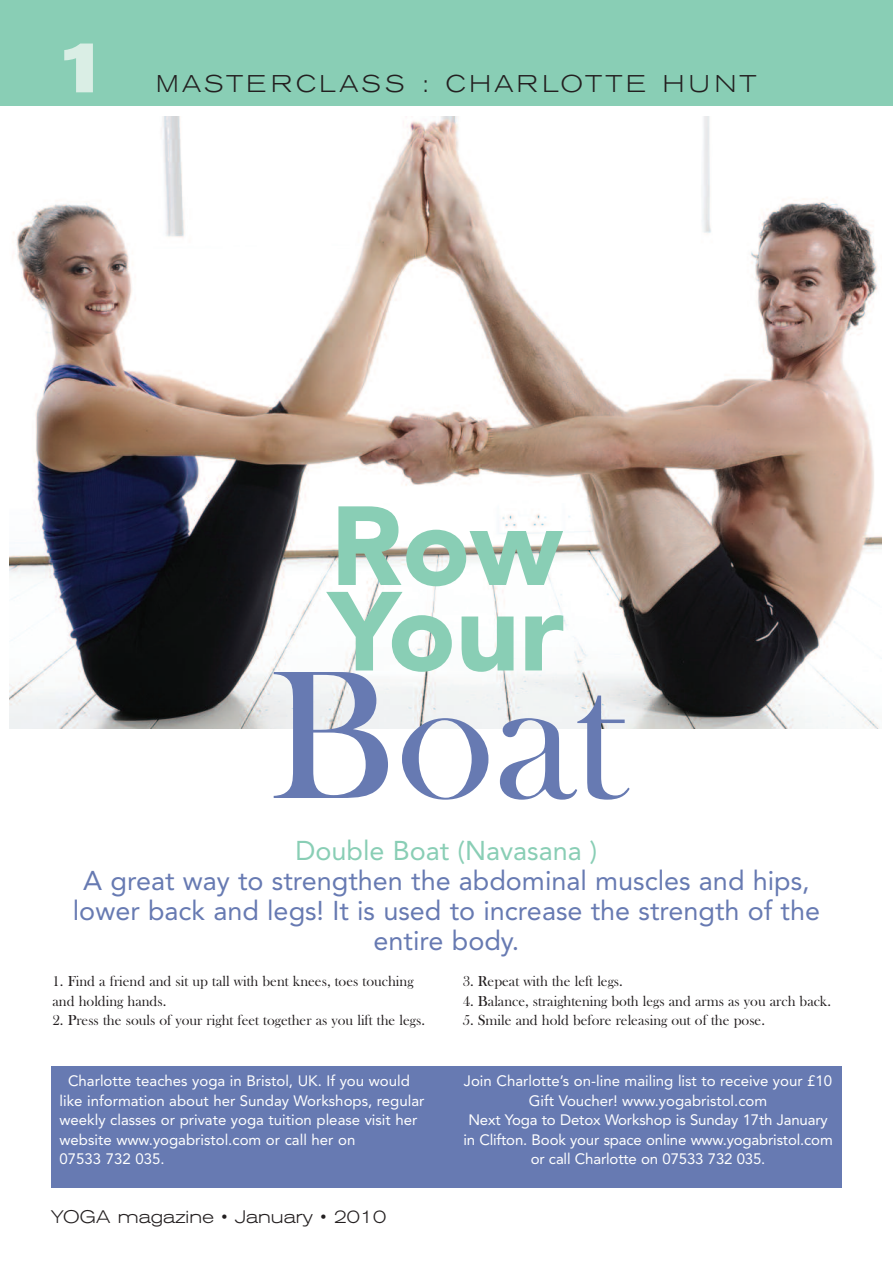
<style>
.page{position:relative;width:893px;height:1263px;background:#fff}
.page>*{position:absolute;margin:0;border:0;box-sizing:border-box;transform-origin:0 0}
.t1{font:189px "Bask Old Face";color:#677ab2}
.t2{font:900 111px/85.5px "Avenir LT Std";color:#89ceb5}
.t3{font:700 expanded 72px "Akzidenz Grotesk BE";color:#daeee5}
.t4{font:27px/30px "Avenir LT Std";color:#677ab2;text-align:center}
.t5{font:27px "Avenir LT Std";color:#89ceb5}
.t6{font:300 expanded 24px "Akzidenz Grotesk BE";letter-spacing:.145em;color:#231f20}
.t7{font:300 expanded 18px "Akzidenz Grotesk BE";color:#231f20}
.t8{font:15px/19.5px "Avenir LT Std";color:#fff}
.t9{font:15px/19.5px "Bask Old Face";color:#231f20}
</style>
<div class="page">
<img style="left:10px;top:117px;width:872px;height:611px">
<div style="left:0;top:0;width:893px;height:106px;background:#89ceb5"></div>
<div style="left:51px;top:1067px;width:791px;height:121px;background:#677ab2"></div>
<h3 class="t3" style="left:53px;top:42px;width:63px">1</h3>
<h3 class="t6" style="left:156px;top:75px;width:602px">MASTERCLASS : CHARLOTTE HUNT</h3>
<h2 class="t2" style="left:328px;top:513px;width:238px">Row<br>Your</h2>
<h1 class="t1" style="left:269px;top:622px;width:356px">Boat</h1>
<h3 class="t5" style="left:296px;top:839px;width:303px">Double Boat (Navasana )</h3>
<h3 class="t4" style="left:73px;top:867px;width:749px">A great way to strengthen the abdominal muscles and hips, lower back and legs! It is used to increase the strength of the entire body.</h3>
<p class="t9" style="left:53px;top:971px;width:363px">1. Find a friend and sit up tall with bent knees, toes touching and holding hands.</p>
<p class="t9" style="left:53px;top:1010px;width:374px">2. Press the souls of your right feet together as you lift the legs.</p>
<p class="t9" style="left:463px;top:971px;width:162px">3. Repeat with the left legs.</p>
<p class="t9" style="left:463px;top:991px;width:370px">4. Balance, straightening both legs and arms as you arch back.</p>
<p class="t9" style="left:463px;top:1010px;width:304px">5. Smile and hold before releasing out of the pose.</p>
<p class="t8" style="left:60px;top:1073px;width:366px;text-indent:9px">Charlotte teaches yoga in Bristol, UK. If you would like information about her Sunday Workshops, regular weekly classes or private yoga tuition please visit her website www.yogabristol.com or call her on<br>07533 732 035.</p>
<p class="t8" style="left:463px;top:1073px;width:371px;text-align:center">Join Charlotte’s on-line mailing list to receive your £10<br>Gift Voucher! www.yogabristol.com<br>Next Yoga to Detox Workshop is Sunday 17th January in Clifton. Book your space online www.yogabristol.com or call Charlotte on 07533 732 035.</p>
<p class="t7" style="left:51px;top:1211px;width:337px">YOGA magazine • January • 2010</p>
</div>
